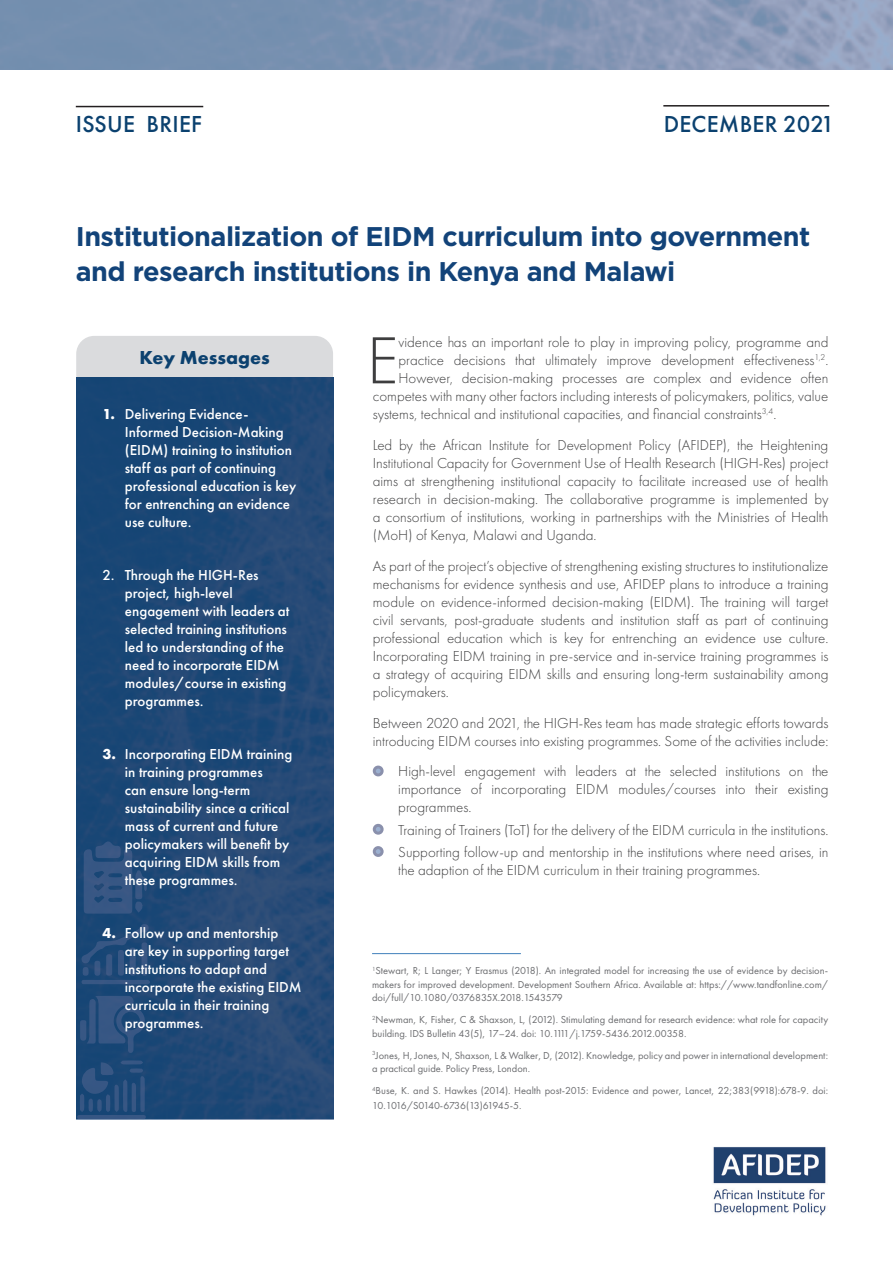
<style>
.page{position:relative;width:893px;height:1263px;background:#fff}
.page>*{position:absolute;margin:0;border:0;box-sizing:border-box;transform-origin:0 0}
.body_text{font:300 69px "Futura PT";color:#3e3e3f}
.subhead1{font:700 27px/34.5px "Gotham Pro";letter-spacing:-.02em;color:#124379}
.t1{font:500 24px "Futura PT";letter-spacing:.01em;color:#0b416f}
.t2{font:700 19.5px "Futura PT";color:#0b416f}
.body_text-2{font:300 15px/18px "Futura PT";color:#3e3e3f;text-align:justify}
.body_text-3{font:500 15px/18px "Futura PT";color:#fff}
.body_text-4{font:10.5px/13.5px "Futura PT";color:#6c6d70}
.s1{font-weight:700}
</style>
<div class="page">
<div style="left:76px;top:336px;width:257px;height:56px;background:#dadbdd;border-radius:18px"></div>
<hr style="left:76px;top:106px;width:127px;height:1px;background:#231f20">
<img style="left:713px;top:1147px;width:113px;height:69px">
<div style="left:374px;top:767px;width:8px;height:8px;background:#9bb0d0;border-radius:50%"></div>
<div style="left:373px;top:765px;width:11px;height:11px;border:3px solid #8a90ac;border-radius:50%"></div>
<div style="left:374px;top:825px;width:8px;height:8px;background:#9bb0d0;border-radius:50%"></div>
<div style="left:373px;top:824px;width:11px;height:11px;border:3px solid #8a90ac;border-radius:50%"></div>
<div style="left:374px;top:847px;width:8px;height:8px;background:#9bb0d0;border-radius:50%"></div>
<div style="left:373px;top:846px;width:11px;height:11px;border:3px solid #8a90ac;border-radius:50%"></div>
<img style="left:76px;top:377px;width:257px;height:742px">
<svg style="left:80px;top:996px;width:66px;height:57px;background:#284e7c"></svg>
<svg style="left:84px;top:840px;width:63px;height:74px;background:#2d517e"></svg>
<svg style="left:77px;top:1060px;width:69px;height:59px;background:#244c7b"></svg>
<svg style="left:81px;top:923px;width:69px;height:61px;background:#244b7a"></svg>
<hr style="left:372px;top:953px;width:149px;height:1px;background:#4080bb">
<hr style="left:663px;top:105px;width:166px;height:2px;background:#231f20">
<p class="t1" style="left:76px;top:109px;width:128px">ISSUE BRIEF</p>
<p class="t1" style="left:664px;top:110px;width:172px">DECEMBER 2021</p>
<p class="subhead1" style="left:76px;top:219px;width:736px">Institutionalization of EIDM curriculum into government and research institutions in Kenya and Malawi</p>
<p class="t2" style="left:140px;top:344px;width:132px">Key Messages</p>
<p class="body_text-3" style="left:125px;top:405px;width:173px;text-indent:-22px"><span class="s1">1.</span> Delivering Evidence-<br>Informed Decision-Making (EIDM) training to institution staff as part of continuing professional education is key for entrenching an evidence use culture.</p>
<p class="body_text-3" style="left:125px;top:566px;width:166px;text-indent:-22px">2. Through the HIGH-Res project, high-level engagement with leaders at selected training institutions led to understanding of the need to incorporate EIDM modules/course in existing programmes.</p>
<p class="body_text-3" style="left:125px;top:745px;width:169px;text-indent:-22px"><span class="s1">3.</span> Incorporating EIDM training in training programmes<br>can ensure long-term sustainability since a critical mass of current and future policymakers will benefit by acquiring EIDM skills from these programmes.</p>
<p class="body_text-3" style="left:125px;top:924px;width:178px;text-indent:-22px"><span class="s1">4.</span> Follow up and mentorship are key in supporting target institutions to adapt and incorporate the existing EIDM curricula in their training programmes.</p>
<p class="body_text" style="left:367px;top:321px;width:34px">E</p>
<p class="body_text-2" style="left:399px;top:333px;width:431px">vidence has an important role to play in improving policy, programme and</p>
<p class="body_text-2" style="left:399px;top:351px;width:431px">practice decisions that ultimately improve development effectiveness<sup>1,2</sup>.</p>
<p class="body_text-2" style="left:399px;top:369px;width:431px">However, decision-making processes are complex and evidence often</p>
<p class="body_text-2" style="left:373px;top:387px;width:457px">competes with many other factors including interests of policymakers, politics, value</p>
<p class="body_text-2" style="left:373px;top:405px;width:405px">systems, technical and institutional capacities, and financial constraints<sup>3,4</sup>.</p>
<p class="body_text-2" style="left:373px;top:436px;width:457px">Led by the African Institute for Development Policy (AFIDEP), the Heightening Institutional Capacity for Government Use of Health Research (HIGH-Res) project aims at strengthening institutional capacity to facilitate increased use of health research in decision-making. The collaborative programme is implemented by a consortium of institutions, working in partnerships with the Ministries of Health (MoH) of Kenya, Malawi and Uganda.</p>
<p class="body_text-2" style="left:373px;top:557px;width:457px">As part of the project’s objective of strengthening existing structures to institutionalize mechanisms for evidence synthesis and use, AFIDEP plans to introduce a training module on evidence-informed decision-making (EIDM). The training will target civil servants, post-graduate students and institution staff as part of continuing professional education which is key for entrenching an evidence use culture.<br>Incorporating EIDM training in pre-service and in-service training programmes is a strategy of acquiring EIDM skills and ensuring long-term sustainability among policymakers.</p>
<p class="body_text-2" style="left:373px;top:714px;width:457px">Between 2020 and 2021, the HIGH-Res team has made strategic efforts towards introducing EIDM courses into existing programmes. Some of the activities include:</p>
<p class="body_text-2" style="left:398px;top:762px;width:432px">High-level engagement with leaders at the selected institutions on the importance of incorporating EIDM modules/courses into their existing programmes.</p>
<p class="body_text-2" style="left:398px;top:821px;width:432px">Training of Trainers (ToT) for the delivery of the EIDM curricula in the institutions.</p>
<p class="body_text-2" style="left:398px;top:843px;width:432px">Supporting follow-up and mentorship in the institutions where need arises, in the adaption of the EIDM curriculum in their training programmes.</p>
<p class="body_text-4" style="left:372px;top:964px;width:458px;text-align:justify"><sup>1</sup>Stewart, R; L Langer; Y Erasmus (2018). An integrated model for increasing the use of evidence by decision&shy;makers for improved development. Development Southern Africa. Available at: https://www.tandfonline.com/ doi/full/10.1080/0376835X.2018.1543579</p>
<p class="body_text-4" style="left:372px;top:1013px;width:458px"><sup>2</sup>Newman, K, Fisher, C &amp; Shaxson, L, (2012). Stimulating demand for research evidence: what role for capacity building. IDS Bulletin 43(5), 17–24. doi: 10.1111/j.1759-5436.2012.00358.</p>
<p class="body_text-4" style="left:372px;top:1048px;width:458px"><sup>3</sup>Jones, H, Jones, N, Shaxson, L &amp; Walker, D, (2012). Knowledge, policy and power in international development: a practical guide. Policy Press, London.</p>
<p class="body_text-4" style="left:372px;top:1083px;width:458px;line-height:15px"><sup>4</sup>Buse, K. and S. Hawkes (2014). Health post-2015: Evidence and power, Lancet, 22;383(9918):678-9. doi:<br>10.1016/S0140-6736(13)61945-5.</p>
</div>
